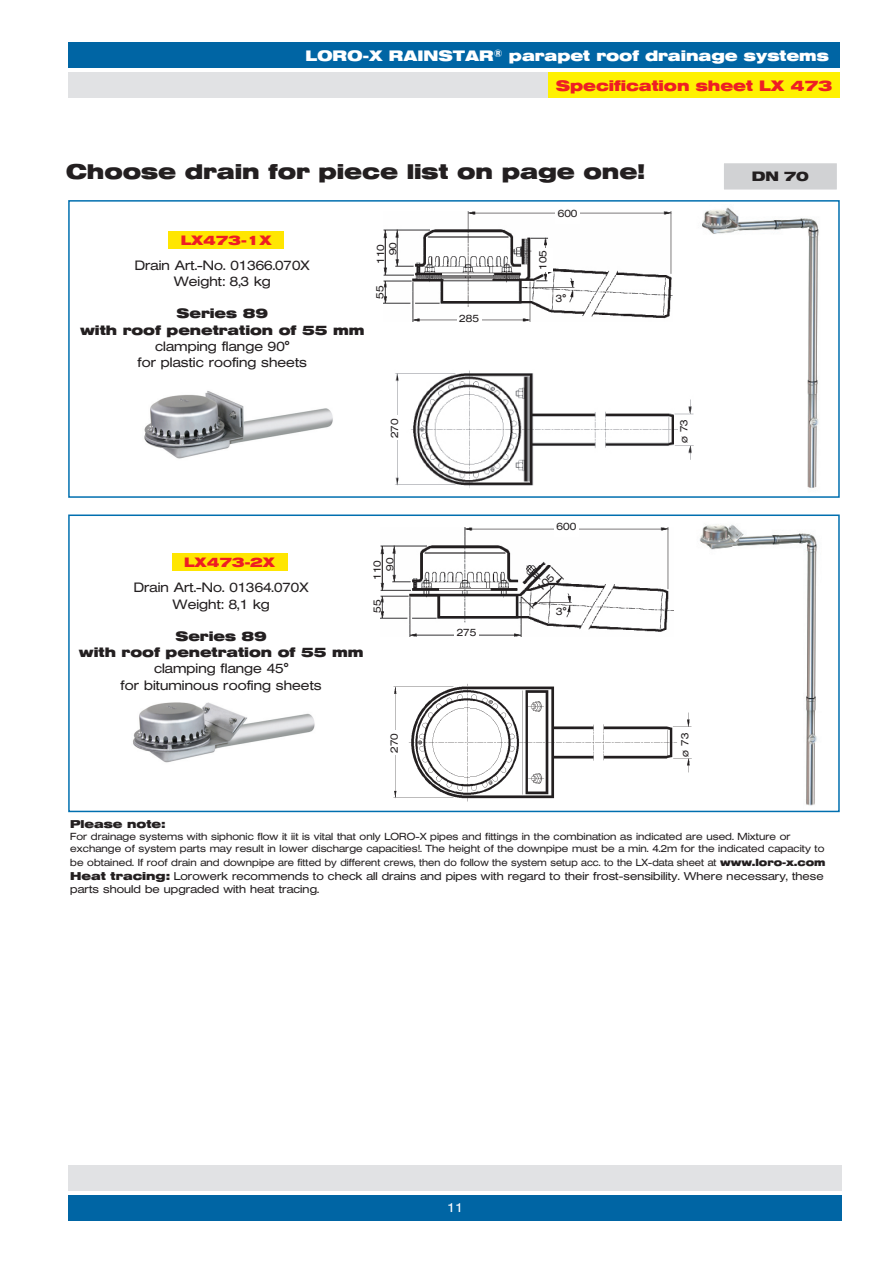
<style>
.page{position:relative;width:893px;height:1263px;background:#fff}
.page>*{position:absolute;margin:0;border:0;box-sizing:border-box;transform-origin:0 0}
.t1{font:700 21px "Helvetica Extended BQ";color:#231f20}
.t2{font:700 15px/29.8px "Helvetica Extended BQ";color:#fff;text-align:right}
.t3{font:300 13.5px/16.2px "Helvetica Extended BQ";color:#231f20;text-align:center}
.t4{font:700 13.5px/16.2px "Helvetica Extended BQ";color:#231f20;text-align:center}
.t5{font:700 13.5px "Helvetica Extended BQ";color:#ee1d23}
.t6{font:300 12.75px "Helvetica Extended BQ";color:#fff}
.t7{font:300 11.25px/13.5px "Helvetica Extended BQ";color:#231f20}
.t8{font:700 11.25px "Helvetica Extended BQ";color:#231f20}
.t9{font:300 10.5px/12.6px "Helvetica Extended BQ";color:#231f20;text-align:right}
.t10{font:300 10.2px/12.3px "Helvetica Extended BQ";color:#231f20}
.s1{color:#ee1e24}
.s2{font-weight:700}
</style>
<div class="page">
<div style="left:68px;top:1195px;width:774px;height:25px;background:#0065a4"></div>
<div style="left:68px;top:1165px;width:774px;height:26px;background:#e1e2e4"></div>
<div style="left:68px;top:72px;width:772px;height:26px;background:#e1e2e4"></div>
<div style="left:68px;top:43px;width:761px;height:25px;background:#0065a4"></div>
<div style="left:68px;top:200px;width:772px;height:298px;background:#fff;border:2px solid #006faf"></div>
<div style="left:68px;top:514px;width:772px;height:298px;background:#fff;border:2px solid #006faf"></div>
<img style="left:144px;top:391px;width:189px;height:68px">
<img style="left:133px;top:702px;width:182px;height:61px">
<div style="left:549px;top:73px;width:291px;height:25px;background:#fff101"></div>
<img style="left:702px;top:207px;width:117px;height:281px">
<img style="left:699px;top:524px;width:118px;height:282px">
<img style="left:380px;top:527px;width:293px;height:110px">
<div style="left:554px;top:521px;width:25px;height:16px;background:#fff"></div>
<div style="left:454px;top:626px;width:25px;height:16px;background:#fff"></div>
<div style="left:392px;top:682px;width:313px;height:121px;background:#fff"></div>
<img style="left:393px;top:683px;width:299px;height:119px">
<div style="left:389px;top:730px;width:16px;height:24px;background:#fff"></div>
<img style="left:383px;top:212px;width:290px;height:109px">
<div style="left:555px;top:208px;width:25px;height:16px;background:#fff"></div>
<div style="left:457px;top:312px;width:24px;height:16px;background:#fff"></div>
<div style="left:537px;top:248px;width:16px;height:23px;background:#fff"></div>
<img style="left:395px;top:370px;width:299px;height:118px">
<div style="left:389px;top:415px;width:16px;height:25px;background:#fff"></div>
<div style="left:169px;top:231px;width:115px;height:17px;background:#ffe601"></div>
<div style="left:172px;top:554px;width:115px;height:17px;background:#ffe601"></div>
<div style="left:723px;top:163px;width:115px;height:27px;background:#d1d2d4"></div>
<div style="left:722px;top:162px;width:116px;height:29px;border:2px solid #fff"></div>
<svg style="left:537px;top:573px;width:18px;height:18px"></svg>
<h2 class="t2" style="left:305px;top:41px;width:529px">LORO-X RAINSTAR<sup>®</sup> parapet roof drainage systems<br><span class="s1">Specification sheet LX 473</span></h2>
<h1 class="t1" style="left:66px;top:159px;width:580px">Choose drain for piece list on page one!</h1>
<h3 class="t5" style="left:181px;top:232px;width:92px">LX473-1X</h3>
<h3 class="t3" style="left:135px;top:257px;width:176px">Drain Art.-No. 01366.070X<br>Weight: 8,3 kg</h3>
<h3 class="t4" style="left:80px;top:306px;width:286px">Series 89<br>with roof penetration of 55 mm</h3>
<h3 class="t3" style="left:138px;top:338px;width:171px">clamping flange 90°<br>for plastic roofing sheets</h3>
<p class="t9" style="left:374px;top:264px;width:23px;rotate:-90deg">110<br>90</p>
<p class="t9" style="left:374px;top:299px;width:15px;rotate:-90deg">55</p>
<p class="t9" style="left:459px;top:312px;width:21px">285</p>
<p class="t9" style="left:558px;top:208px;width:21px">600</p>
<p class="t9" style="left:537px;top:270px;width:21px;rotate:-90deg">105</p>
<p class="t9" style="left:556px;top:292px;width:12px">3°</p>
<p class="t9" style="left:388px;top:438px;width:21px;rotate:-90deg">270</p>
<p class="t9" style="left:678px;top:443px;width:25px;rotate:-90deg">ø 73</p>
<h3 class="t5" style="left:184px;top:555px;width:92px">LX473-2X</h3>
<h3 class="t3" style="left:134px;top:580px;width:176px">Drain Art.-No. 01364.070X<br>Weight: 8,1 kg</h3>
<h3 class="t4" style="left:79px;top:628px;width:286px">Series 89<br>with roof penetration of 55 mm</h3>
<h3 class="t3" style="left:121px;top:661px;width:203px">clamping flange 45°<br>for bituminous roofing sheets</h3>
<p class="t9" style="left:371px;top:580px;width:23px;rotate:-90deg">110<br>90</p>
<p class="t9" style="left:371px;top:613px;width:15px;rotate:-90deg">55</p>
<p class="t9" style="left:388px;top:753px;width:21px;rotate:-90deg">270</p>
<p class="t9" style="left:457px;top:626px;width:21px">275</p>
<p class="t9" style="left:557px;top:520px;width:21px">600</p>
<p class="t9" style="left:556px;top:605px;width:12px">3°</p>
<p class="t9" style="left:679px;top:757px;width:25px;rotate:-90deg">ø 73</p>
<h3 class="t4" style="left:752px;top:169px;width:59px">DN 70</h3>
<p class="t8" style="left:70px;top:817px;width:96px">Please note:</p>
<p class="t10" style="left:70px;top:830px;width:756px">For drainage systems with siphonic flow it iit is vital that only LORO-X pipes and fittings in the combination as indicated are used. Mixture or exchange of system parts may result in lower discharge capacities!. The height of the downpipe must be a min. 4.2m for the indicated capacity to</p>
<p class="t10" style="left:70px;top:857px;width:757px">be obtained. If roof drain and downpipe are fitted by different crews, then do follow the system setup acc. to the LX-data sheet at <span class="s2">www.loro-x.com</span></p>
<p class="t7" style="left:70px;top:869px;width:755px"><span class="s2">Heat tracing:</span> Lorowerk recommends to check all drains and pipes with regard to their frost-sensibility. Where necessary, these parts should be upgraded with heat tracing.</p>
<p class="t6" style="left:447px;top:1201px;width:17px">11</p>
</div>
